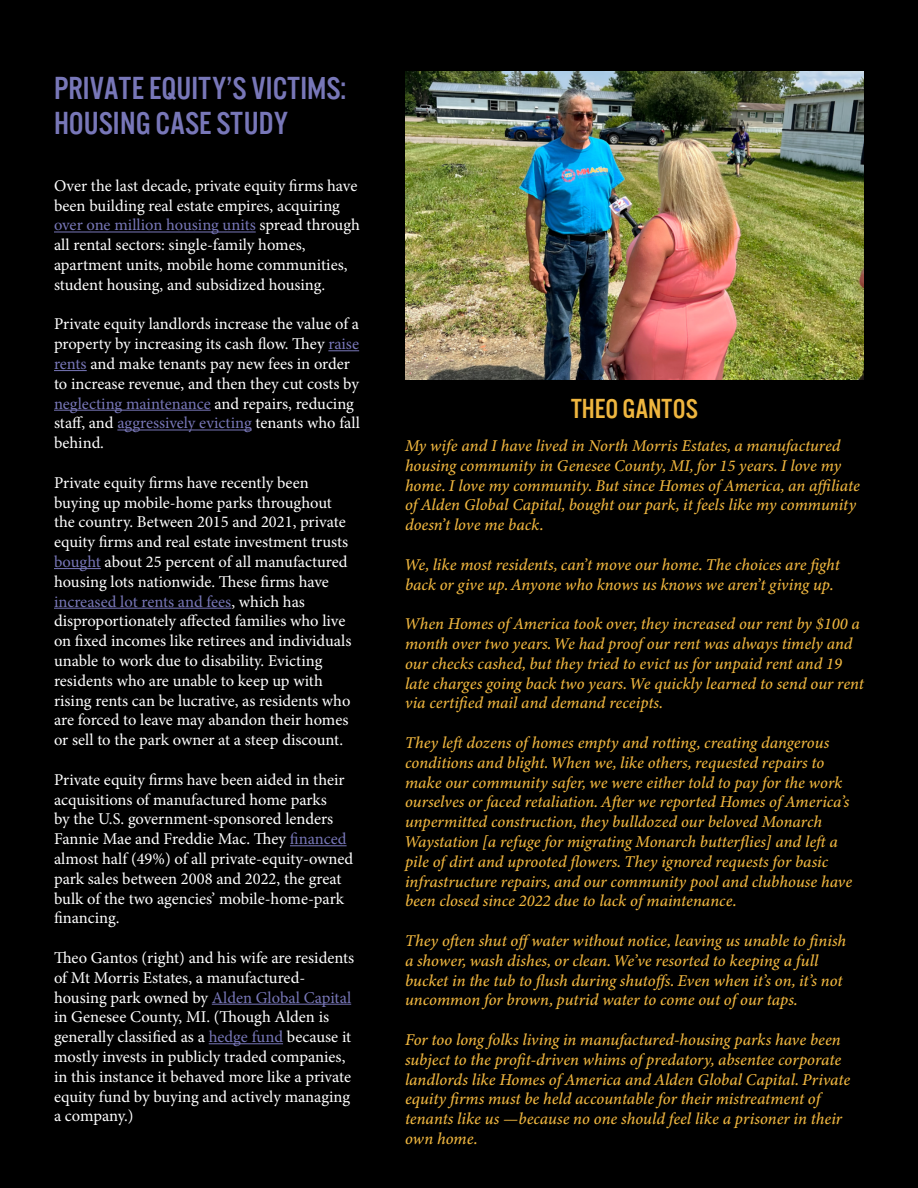
<style>
.page{position:relative;width:918px;height:1188px;background:#000}
.page>*{position:absolute;margin:0;border:0;box-sizing:border-box;transform-origin:0 0}
.t1{font:33px/34.5px "U.S.101";color:#7877b8}
.t2{font:28.5px "U.S.101";color:#efb63f}
.t3{font:italic 16.5px/19.8px "Minion Variable Concept";color:#efb63f}
.t4{font:16.5px/19.8px "Minion Pro";color:#fff}
.s1{color:#7877b8}
</style>
<div class="page">
<img style="left:405px;top:72px;width:459px;height:307px">
<hr style="left:54px;top:232px;width:202px;height:1px;background:#7877b8">
<hr style="left:328px;top:350px;width:31px;height:1px;background:#7877b8">
<hr style="left:54px;top:370px;width:33px;height:1px;background:#7877b8">
<hr style="left:54px;top:410px;width:157px;height:1px;background:#7877b8">
<hr style="left:117px;top:430px;width:135px;height:1px;background:#7877b8">
<hr style="left:54px;top:568px;width:47px;height:1px;background:#7877b8">
<hr style="left:54px;top:608px;width:177px;height:1px;background:#7877b8">
<hr style="left:290px;top:845px;width:57px;height:1px;background:#7877b8">
<hr style="left:212px;top:1004px;width:139px;height:1px;background:#7877b8">
<hr style="left:209px;top:1043px;width:74px;height:1px;background:#7877b8">
<h1 class="t1" style="left:54px;top:71px;width:294px">PRIVATE EQUITY’S VICTIMS:<br>HOUSING CASE STUDY</h1>
<p class="t4" style="left:54px;top:176px;width:308px">Over the last decade, private equity firms have been building real estate empires, acquiring <span class="s1">over one million housing units</span> spread through all rental sectors: single-family homes, apartment units, mobile home communities, student housing, and subsidized housing.</p>
<p class="t4" style="left:54px;top:314px;width:308px">Private equity landlords increase the value of a property by increasing its cash flow. They <span class="s1">raise rents</span> and make tenants pay new fees in order to increase revenue, and then they cut costs by <span class="s1">neglecting maintenance</span> and repairs, reducing staff, and <span class="s1">aggressively evicting</span> tenants who fall behind.</p>
<p class="t4" style="left:54px;top:473px;width:299px">Private equity firms have recently been buying up mobile-home parks throughout the country. Between 2015 and 2021, private equity firms and real estate investment trusts <span class="s1">bought</span> about 25 percent of all manufactured housing lots nationwide. These firms have <span class="s1">increased lot rents and fees</span>, which has disproportionately affected families who live on fixed incomes like retirees and individuals unable to work due to disability. Evicting residents who are unable to keep up with rising rents can be lucrative, as residents who are forced to leave may abandon their homes or sell to the park owner at a steep discount.</p>
<p class="t4" style="left:54px;top:770px;width:301px">Private equity firms have been aided in their acquisitions of manufactured home parks<br>by the U.S. government-sponsored lenders Fannie Mae and Freddie Mac. They <span class="s1">financed </span>almost half (49%) of all private-equity-owned park sales between 2008 and 2022, the great bulk of the two agencies’ mobile-home-park financing.</p>
<p class="t4" style="left:54px;top:948px;width:302px">Theo Gantos (right) and his wife are residents of Mt Morris Estates, a manufactured&shy;housing park owned by <span class="s1">Alden Global Capital </span>in Genesee County, MI. (Though Alden is generally classified as a <span class="s1">hedge fund</span> because it mostly invests in publicly traded companies, in this instance it behaved more like a private equity fund by buying and actively managing a company.)</p>
<h2 class="t2" style="left:571px;top:393px;width:128px">THEO GANTOS</h2>
<p class="t3" style="left:405px;top:436px;width:456px">My wife and I have lived in North Morris Estates, a manufactured housing community in Genesee County, MI, for 15 years. I love my home. I love my community. But since Homes of America, an affiliate of Alden Global Capital, bought our park, it feels like my community doesn’t love me back.</p>
<p class="t3" style="left:405px;top:554px;width:436px">We, like most residents, can’t move our home. The choices are fight back or give up. Anyone who knows us knows we aren’t giving up.</p>
<p class="t3" style="left:405px;top:614px;width:460px">When Homes of America took over, they increased our rent by $100 a month over two years. We had proof our rent was always timely and our checks cashed, but they tried to evict us for unpaid rent and 19 late charges going back two years. We quickly learned to send our rent via certified mail and demand receipts.</p>
<p class="t3" style="left:405px;top:733px;width:449px">They left dozens of homes empty and rotting, creating dangerous conditions and blight. When we, like others, requested repairs to make our community safer, we were either told to pay for the work ourselves or faced retaliation. After we reported Homes of America’s unpermitted construction, they bulldozed our beloved Monarch Waystation [a refuge for migrating Monarch butterflies] and left a pile of dirt and uprooted flowers. They ignored requests for basic infrastructure repairs, and our community pool and clubhouse have been closed since 2022 due to lack of maintenance.</p>
<p class="t3" style="left:405px;top:931px;width:443px">They often shut off water without notice, leaving us unable to finish a shower, wash dishes, or clean. We’ve resorted to keeping a full bucket in the tub to flush during shutoffs. Even when it’s on, it’s not uncommon for brown, putrid water to come out of our taps.</p>
<p class="t3" style="left:405px;top:1030px;width:447px">For too long folks living in manufactured-housing parks have been subject to the profit-driven whims of predatory, absentee corporate landlords like Homes of America and Alden Global Capital. Private equity firms must be held accountable for their mistreatment of tenants like us —because no one should feel like a prisoner in their own home.</p>
</div>
